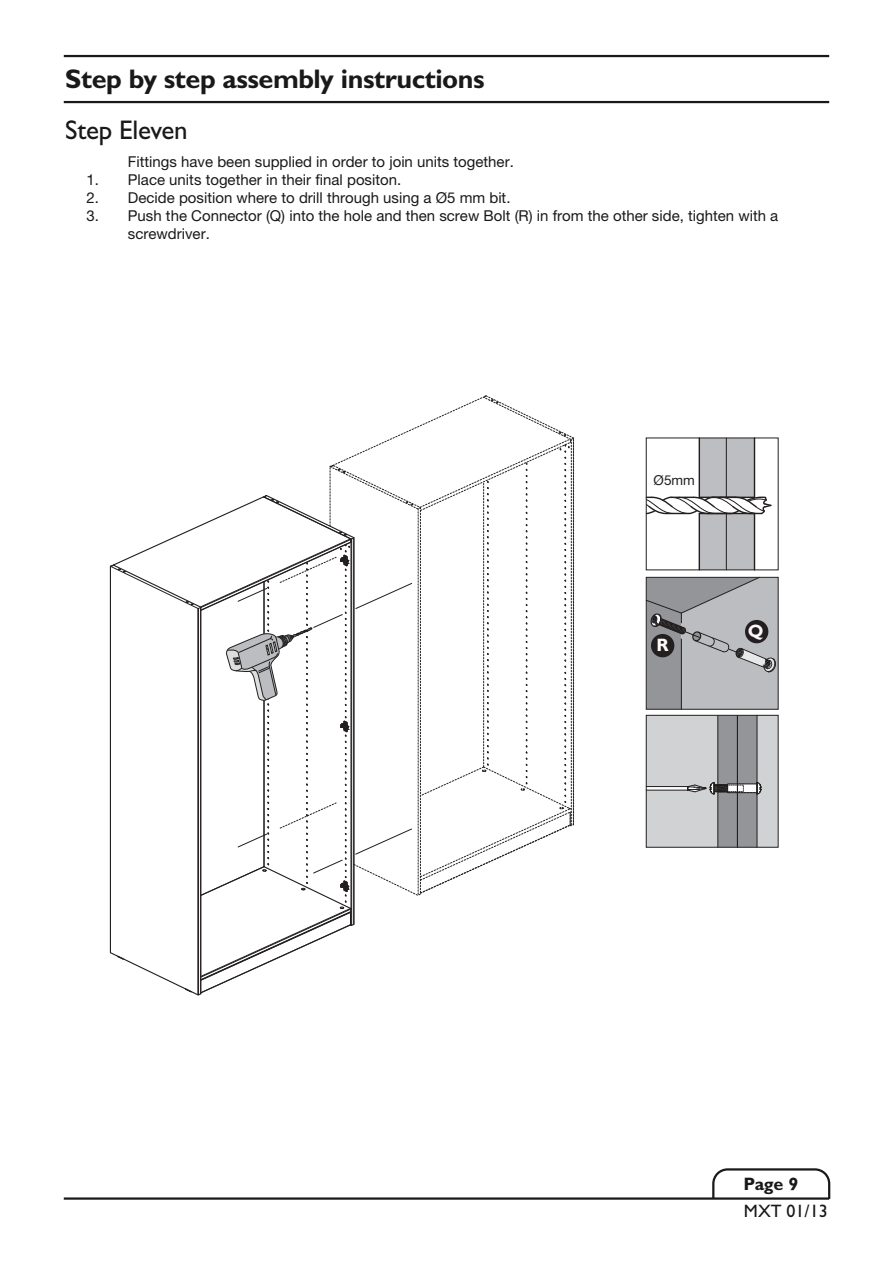
<style>
.page{position:relative;width:893px;height:1263px;background:#fff}
.page>*{position:absolute;margin:0;border:0;box-sizing:border-box;transform-origin:0 0}
.t1{font:700 27px "Gill Sans Std";letter-spacing:-.015em;color:#191919}
.t2{font:27px "Gill Sans Std";letter-spacing:-.01em;color:#191919}
.t3{font:18px "Gill Sans Std";color:#191919}
.t4{font:700 18px "Gill Sans Std";color:#191919}
.t5{font:700 18px "Gill Sans Std";color:#fef8f8}
.t6{font:15px/18px "Helvetica Neue";color:#191919}
.t7{font:13.65px "Helvetica Neue";color:#231f20}
</style>
<div class="page">
<div style="left:699px;top:438px;width:55px;height:59px;background:#bdbec1"></div>
<div style="left:699px;top:513px;width:55px;height:57px;background:#bdbec1"></div>
<svg style="left:645px;top:576px;width:133px;height:133px;background:#a9aaac"></svg>
<div style="left:646px;top:577px;width:133px;height:133px;border:1px solid #231f20"></div>
<div style="left:646px;top:715px;width:132px;height:132px;background:#d1d2d4"></div>
<div style="left:718px;top:715px;width:39px;height:132px;background:#939598"></div>
<div style="left:646px;top:715px;width:133px;height:133px;border:1px solid #231f20"></div>
<hr style="left:756px;top:715px;width:1px;height:132px;background:#211e1e">
<hr style="left:717px;top:716px;width:1px;height:131px;background:#211e1e">
<hr style="left:737px;top:716px;width:1px;height:131px;background:#211e1e">
<svg style="left:646px;top:782px;width:116px;height:13px"></svg>
<hr style="left:699px;top:438px;width:1px;height:59px;background:#231f20">
<hr style="left:699px;top:513px;width:1px;height:57px;background:#231f20">
<hr style="left:754px;top:438px;width:1px;height:59px;background:#231f20">
<hr style="left:754px;top:513px;width:1px;height:57px;background:#231f20">
<hr style="left:726px;top:438px;width:1px;height:59px;background:#231f20">
<hr style="left:726px;top:513px;width:1px;height:57px;background:#231f20">
<svg style="left:645px;top:496px;width:127px;height:19px"></svg>
<hr style="left:699px;top:497px;width:55px;height:1px;background:#231f20">
<hr style="left:699px;top:513px;width:55px;height:1px;background:#231f20">
<svg style="left:110px;top:395px;width:464px;height:600px"></svg>
<div style="left:651px;top:634px;width:23px;height:23px;background:#231f20;border-radius:50%"></div>
<div style="left:745px;top:620px;width:23px;height:23px;background:#231f20;border-radius:50%"></div>
<svg style="left:712px;top:1168px;width:119px;height:32px"></svg>
<hr style="left:64px;top:1197px;width:765px;height:3px;background:#191919">
<hr style="left:64px;top:55px;width:765px;height:2px;background:#191919">
<hr style="left:64px;top:101px;width:765px;height:2px;background:#191919">
<h1 class="t1" style="left:65px;top:69px;width:421px">Step by step assembly instructions</h1>
<h1 class="t2" style="left:65px;top:120px;width:124px">Step Eleven</h1>
<p class="t6" style="left:128px;top:154px;width:652px">Fittings have been supplied in order to join units together.<br>Place units together in their final positon.<br>Decide position where to drill through using a Ø5 mm bit.<br>Push the Connector (Q) into the hole and then screw Bolt (R) in from the other side, tighten with a screwdriver.</p>
<p class="t6" style="left:87px;top:172px;width:14px;text-align:justify">1.<br>2.<br>3.</p>
<p class="t7" style="left:654px;top:475px;width:43px">Ø5mm</p>
<p class="t5" style="left:657px;top:638px;width:14px">R</p>
<p class="t5" style="left:748px;top:624px;width:17px">Q</p>
<p class="t4" style="left:743px;top:1177px;width:56px">Page 9</p>
<p class="t3" style="left:744px;top:1204px;width:85px">MXT 01/13</p>
</div>
